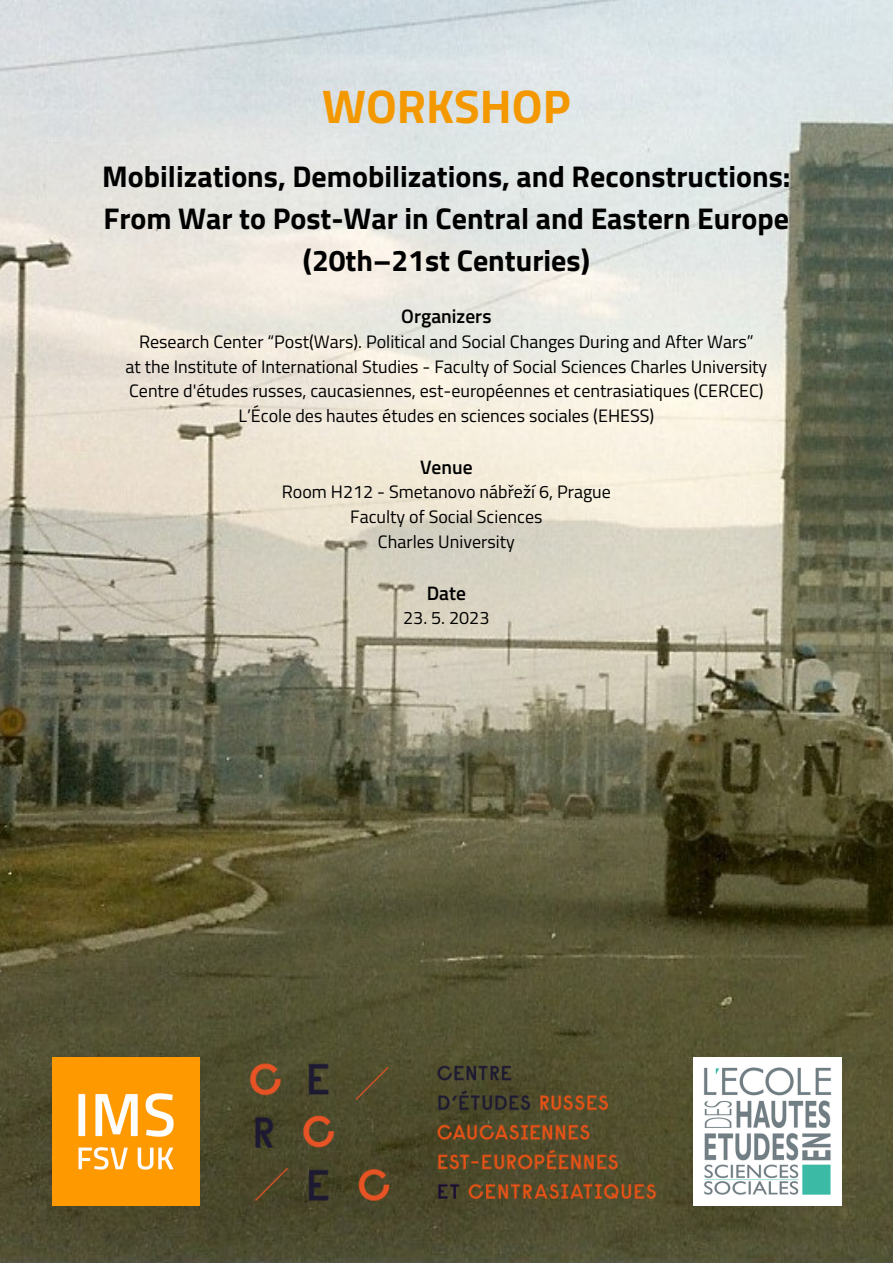
<style>
.page{position:relative;width:893px;height:1264px;background:#fff}
.page>*{position:absolute;margin:0;border:0;box-sizing:border-box;transform-origin:0 0}
.t1{font:700 47.25px "Titillium Web";color:#f49800}
.t2{font:700 30px/41.5px "Titillium Web";color:#000;text-align:center}
.t3{font:600 19.5px "Titillium Web";color:#000}
.t4{font:18px/24.8px "Titillium Web";color:#000;text-align:center}
</style>
<div class="page">
<img style="left:0;top:0;width:892px;height:1262px">
<img style="left:52px;top:1057px;width:128px;height:148px">
<img style="left:713px;top:1057px;width:128px;height:148px">
<img style="left:180px;top:999px;width:533px;height:263px">
<h1 class="t1" style="left:322px;top:70px;width:250px">WORKSHOP</h1>
<h2 class="t2" style="left:102px;top:155px;width:689px">Mobilizations, Demobilizations, and Reconstructions:<br>From War to Post-War in Central and Eastern Europe (20th–21st Centuries)</h2>
<p class="t3" style="left:401px;top:301px;width:92px">Organizers</p>
<p class="t4" style="left:125px;top:329px;width:643px">Research Center “Post(Wars). Political and Social Changes During and After Wars”<br>at the Institute of International Studies - Faculty of Social Sciences Charles University Centre d'études russes, caucasiennes, est-européennes et centrasiatiques (CERCEC)<br>L’École des hautes études en sciences sociales (EHESS)</p>
<p class="t3" style="left:420px;top:451px;width:54px">Venue</p>
<p class="t4" style="left:282px;top:479px;width:330px">Room H212 - Smetanovo nábřeží 6, Prague<br>Faculty of Social Sciences<br>Charles University</p>
<p class="t3" style="left:426px;top:577px;width:41px">Date</p>
<p class="t4" style="left:403px;top:605px;width:88px">23. 5. 2023</p>
</div>
